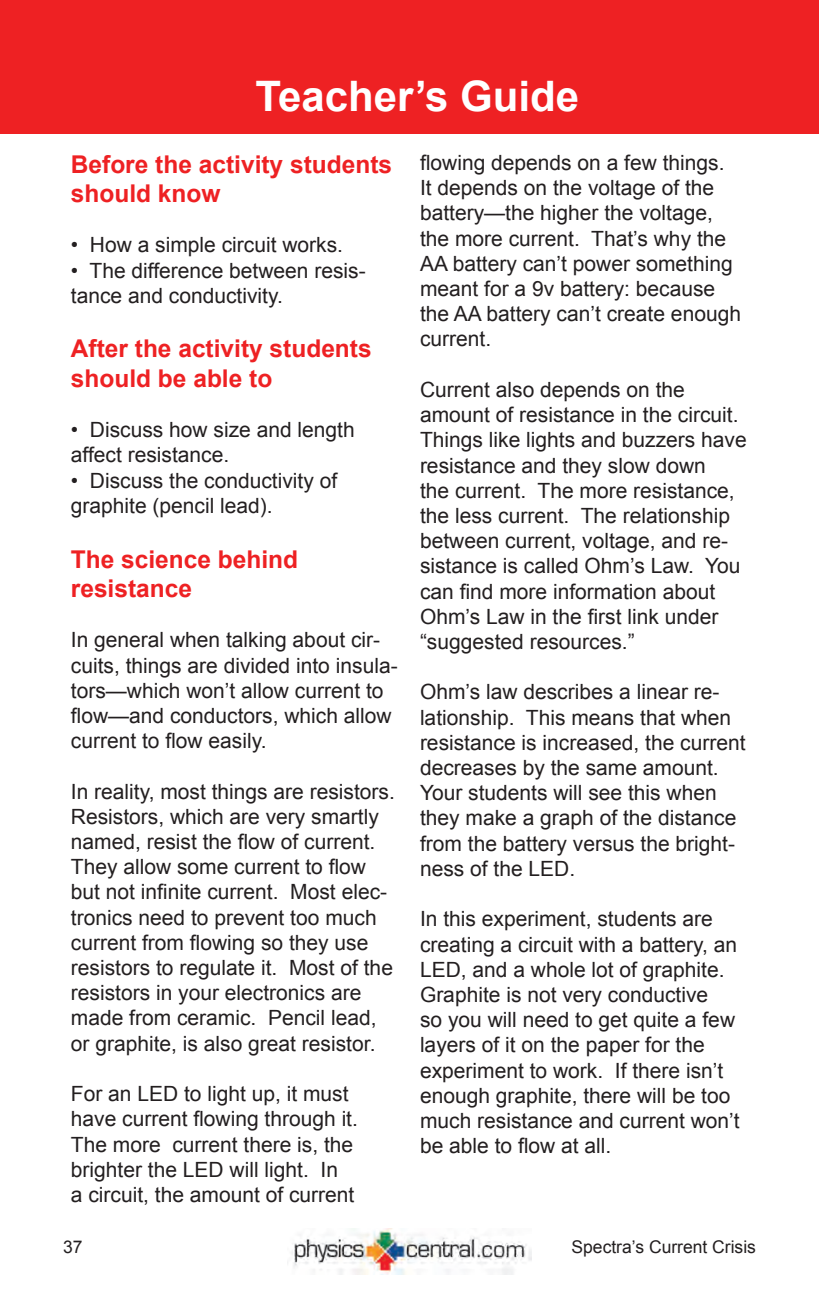
<style>
.page{position:relative;width:819px;height:1292px;background:#fff}
.page>*{position:absolute;margin:0;border:0;box-sizing:border-box;transform-origin:0 0}
.t1{font:700 42px "Arial";color:#fff}
.t2{font:700 24.5px/29.4px "Arial";color:#ee2123}
.t3{font:21px/25.2px "Arial";color:#231f20}
.t4{font:17.5px "Arial";color:#231f20}
</style>
<div class="page">
<div style="left:0;top:0;width:819px;height:134px;background:#ee2123"></div>
<img style="left:287px;top:1228px;width:245px;height:46px">
<h1 class="t1" style="left:256px;top:68px;width:325px">Teacher’s Guide</h1>
<p class="t2" style="left:71px;top:150px;width:323px">Before the activity students should know</p>
<p class="t3" style="left:71px;top:233px;width:274px">• How a simple circuit works.</p>
<p class="t3" style="left:71px;top:258px;width:296px">• The difference between resis&shy;tance and conductivity.</p>
<p class="t2" style="left:71px;top:335px;width:302px">After the activity students should be able to</p>
<p class="t3" style="left:71px;top:417px;width:285px">• Discuss how size and length affect resistance.</p>
<p class="t3" style="left:71px;top:468px;width:268px">• Discuss the conductivity of graphite (pencil lead).</p>
<p class="t2" style="left:71px;top:545px;width:229px">The science behind resistance</p>
<p class="t3" style="left:71px;top:627px;width:328px">In general when talking about cir&shy;cuits, things are divided into insula&shy;tors—which won’t allow current to flow—and conductors, which allow current to flow easily.</p>
<p class="t3" style="left:71px;top:779px;width:326px">In reality, most things are resistors.<br>Resistors, which are very smartly named, resist the flow of current.<br>They allow some current to flow but not infinite current. Most elec&shy;tronics need to prevent too much current from flowing so they use resistors to regulate it. Most of the resistors in your electronics are made from ceramic. Pencil lead, or graphite, is also great resistor.</p>
<p class="t3" style="left:71px;top:1081px;width:289px">For an LED to light up, it must have current flowing through it.<br>The more current there is, the brighter the LED will light. In<br>a circuit, the amount of current</p>
<p class="t3" style="left:420px;top:150px;width:323px">flowing depends on a few things.<br>It depends on the voltage of the battery—the higher the voltage, the more current. That’s why the<br>AA battery can’t power something meant for a 9v battery: because the AA battery can’t create enough current.</p>
<p class="t3" style="left:420px;top:377px;width:328px">Current also depends on the amount of resistance in the circuit.<br>Things like lights and buzzers have resistance and they slow down<br>the current. The more resistance, the less current. The relationship between current, voltage, and re&shy;sistance is called Ohm’s Law. You can find more information about<br>Ohm’s Law in the first link under “suggested resources.”</p>
<p class="t3" style="left:420px;top:679px;width:327px">Ohm’s law describes a linear re&shy;lationship. This means that when resistance is increased, the current decreases by the same amount.<br>Your students will see this when they make a graph of the distance from the battery versus the bright&shy;ness of the LED.</p>
<p class="t3" style="left:420px;top:906px;width:321px">In this experiment, students are creating a circuit with a battery, an<br>LED, and a whole lot of graphite.<br>Graphite is not very conductive<br>so you will need to get quite a few layers of it on the paper for the experiment to work. If there isn’t enough graphite, there will be too much resistance and current won’t be able to flow at all.</p>
<p class="t4" style="left:63px;top:1235px;width:21px">37</p>
<p class="t4" style="left:572px;top:1235px;width:186px">Spectra’s Current Crisis</p>
</div>
